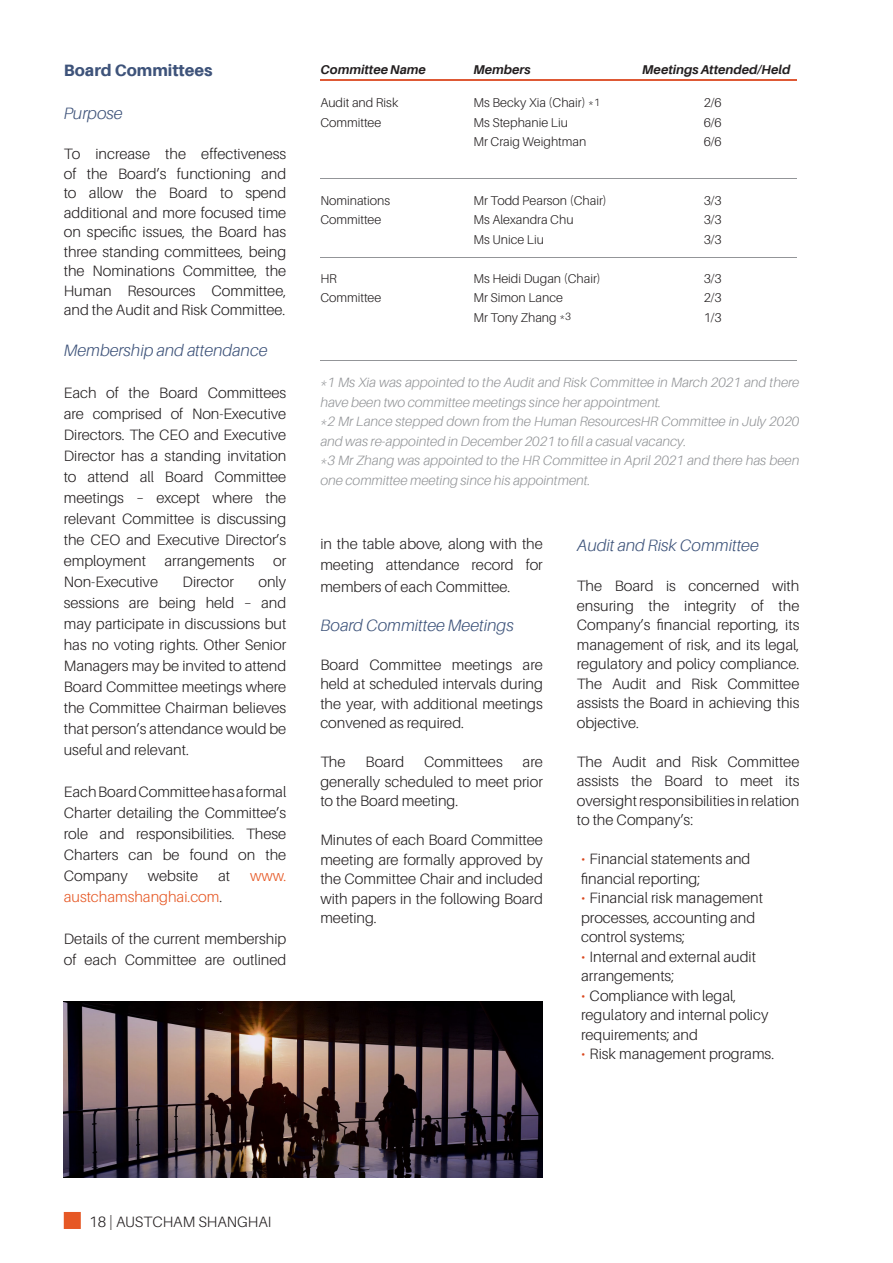
<style>
.page{position:relative;width:893px;height:1263px;background:#fff}
.page>*{position:absolute;margin:0;border:0;box-sizing:border-box;transform-origin:0 0}
.Subtitle_2{font:italic 300 16.5px "Aileron";color:#3d537a}
.Subtitle_2-2{font:italic 300 16.5px "Aileron";color:#3e537a}
.Subtitle_2-3{font:800 16.5px "Aileron";color:#3e537a}
.t1{font:300 15px/19.5px "Aileron";color:#231f20;text-align:justify}
.t2{font:300 15px "Aileron";color:#e65825}
.t3{font:italic 300 13.5px/19.5px "Aileron";color:#939598}
.t4{font:300 12.75px/19.5px "Aileron";color:#231f20}
.t5{font:italic 700 12.75px "Aileron";color:#231f20}
.s1{color:#231f20}
.s2{font-size:10.5px}
.s3{color:#d9461d}
</style>
<div class="page">
<div style="left:64px;top:1212px;width:17px;height:17px;background:#e65825;border:2px solid #e65825"></div>
<hr style="left:320px;top:79px;width:477px;height:1px;background:#de5935">
<hr style="left:320px;top:178px;width:477px;height:1px;background:#939598">
<hr style="left:320px;top:257px;width:477px;height:1px;background:#939598">
<hr style="left:320px;top:360px;width:476px;height:1px;background:#939598">
<img style="left:64px;top:1001px;width:479px;height:177px">
<p class="Subtitle_2-3" style="left:64px;top:61px;width:150px">Board Committees</p>
<p class="Subtitle_2-2" style="left:64px;top:104px;width:60px">Purpose</p>
<p class="t1" style="left:64px;top:144px;width:224px">To increase the effectiveness of the Board’s functioning and to allow the Board to spend additional and more focused time on specific issues, the Board has three standing committees, being the Nominations Committee, the Human Resources Committee, and the Audit and Risk Committee.</p>
<p class="Subtitle_2-2" style="left:64px;top:341px;width:205px">Membership and attendance</p>
<p class="t1" style="left:64px;top:382px;width:224px;line-height:21px">Each of the Board Committees are comprised of Non-Executive Directors. The CEO and Executive Director has a standing invitation to attend all Board Committee meetings – except where the relevant Committee is discussing the CEO and Executive Director’s employment arrangements or Non-Executive</p>
<p class="t1" style="left:64px;top:571px;width:224px;line-height:21px;text-indent:195px">only sessions are being held – and may participate in discussions but has no voting rights. Other Senior Managers may be invited to attend Board Committee meetings where the Committee Chairman believes that person’s attendance would be useful and relevant.</p>
<p class="t1" style="left:64px;top:781px;width:224px;line-height:21px">Each Board Committee has a formal Charter detailing the Committee’s role and responsibilities. These Charters can be found on the Company</p>
<p class="t1" style="left:183px;top:572px;width:53px">Director</p>
<p class="t1" style="left:148px;top:866px;width:52px">website</p>
<p class="t1" style="left:218px;top:866px;width:14px">at</p>
<p class="t2" style="left:250px;top:867px;width:38px">www.</p>
<p class="t2" style="left:64px;top:888px;width:160px">austchamshanghai.com<span class="s1">.</span></p>
<p class="t1" style="left:64px;top:928px;width:224px;line-height:21px">Details of the current membership of each Committee are outlined</p>
<p class="t5" style="left:320px;top:62px;width:107px">Committee Name</p>
<p class="t4" style="left:320px;top:93px;width:80px">Audit and Risk<br>Committee</p>
<p class="t4" style="left:320px;top:191px;width:71px">Nominations<br>Committee</p>
<p class="t4" style="left:320px;top:269px;width:63px">HR<br>Committee</p>
<p class="t5" style="left:473px;top:62px;width:59px">Members</p>
<p class="t4" style="left:473px;top:93px;width:128px">Ms Becky Xia (Chair) <span class="s2">*1</span></p>
<p class="t4" style="left:473px;top:113px;width:96px">Ms Stephanie Liu</p>
<p class="t4" style="left:473px;top:132px;width:115px">Mr Craig Weightman</p>
<p class="t4" style="left:473px;top:191px;width:135px">Mr Todd Pearson (Chair)</p>
<p class="t4" style="left:473px;top:210px;width:102px">Ms Alexandra Chu</p>
<p class="t4" style="left:473px;top:230px;width:72px">Ms Unice Liu</p>
<p class="t4" style="left:473px;top:269px;width:129px">Ms Heidi Dugan (Chair)</p>
<p class="t4" style="left:473px;top:288px;width:91px">Mr Simon Lance</p>
<p class="t4" style="left:473px;top:308px;width:99px">Mr Tony Zhang <span class="s2">*3</span></p>
<p class="t5" style="left:642px;top:62px;width:150px">Meetings Attended/Held</p>
<p class="t4" style="left:704px;top:93px;width:19px">2/6</p>
<p class="t4" style="left:704px;top:113px;width:19px">6/6</p>
<p class="t4" style="left:704px;top:132px;width:19px">6/6</p>
<p class="t4" style="left:704px;top:191px;width:19px">3/3</p>
<p class="t4" style="left:704px;top:210px;width:19px">3/3</p>
<p class="t4" style="left:704px;top:230px;width:19px">3/3</p>
<p class="t4" style="left:704px;top:269px;width:19px">3/3</p>
<p class="t4" style="left:704px;top:288px;width:19px">2/3</p>
<p class="t4" style="left:704px;top:308px;width:19px">1/3</p>
<p class="t3" style="left:320px;top:373px;width:481px">*1 Ms Xia was appointed to the Audit and Risk Committee in March 2021 and there have been two committee meetings since her appointment.</p>
<p class="t3" style="left:320px;top:412px;width:481px">*2 Mr Lance stepped down from the Human ResourcesHR Committee in July 2020 and was re-appointed in December 2021 to fill a casual vacancy.</p>
<p class="t3" style="left:320px;top:451px;width:481px">*3 Mr Zhang was appointed to the HR Committee in April 2021 and there has been one committee meeting since his appointment.</p>
<p class="t1" style="left:320px;top:534px;width:224px;line-height:21px">in the table above, along with the meeting attendance record for members of each Committee.</p>
<p class="Subtitle_2" style="left:320px;top:616px;width:195px">Board Committee Meetings</p>
<p class="t1" style="left:320px;top:655px;width:224px">Board Committee meetings are held at scheduled intervals during the year, with additional meetings convened as required.</p>
<p class="t1" style="left:320px;top:752px;width:27px">The</p>
<p class="t1" style="left:365px;top:752px;width:40px">Board</p>
<p class="t1" style="left:424px;top:752px;width:80px">Committees</p>
<p class="t1" style="left:320px;top:752px;width:224px;text-indent:202px">are generally scheduled to meet prior to the Board meeting.</p>
<p class="t1" style="left:320px;top:830px;width:224px">Minutes of each Board Committee meeting are formally approved by the Committee Chair and included with papers in the following Board meeting.</p>
<p class="Subtitle_2" style="left:577px;top:536px;width:183px">Audit and Risk Committee</p>
<p class="t1" style="left:577px;top:576px;width:224px">The Board is concerned with ensuring the integrity of the Company’s financial reporting, its management of risk, and its legal, regulatory and policy compliance.<br>The Audit and Risk Committee assists the Board in achieving this objective.</p>
<p class="t1" style="left:577px;top:752px;width:224px">The Audit and Risk Committee assists the Board to meet its oversight responsibilities in relation to the Company’s:</p>
<p class="t1" style="left:581px;top:849px;width:171px"><span class="s3">•</span> Financial statements and financial reporting;</p>
<p class="t1" style="left:581px;top:888px;width:183px;text-align:left"><span class="s3">•</span> Financial risk management processes, accounting and control systems;</p>
<p class="t1" style="left:581px;top:947px;width:176px"><span class="s3">•</span> Internal and external audit arrangements;</p>
<p class="t1" style="left:581px;top:986px;width:189px;text-align:left"><span class="s3">•</span> Compliance with legal, regulatory and internal policy requirements; and</p>
<p class="t1" style="left:581px;top:1044px;width:195px"><span class="s3">•</span> Risk management programs.</p>
<p class="t1" style="left:89px;top:1212px;width:184px">18 | AUSTCHAM SHANGHAI</p>
</div>
